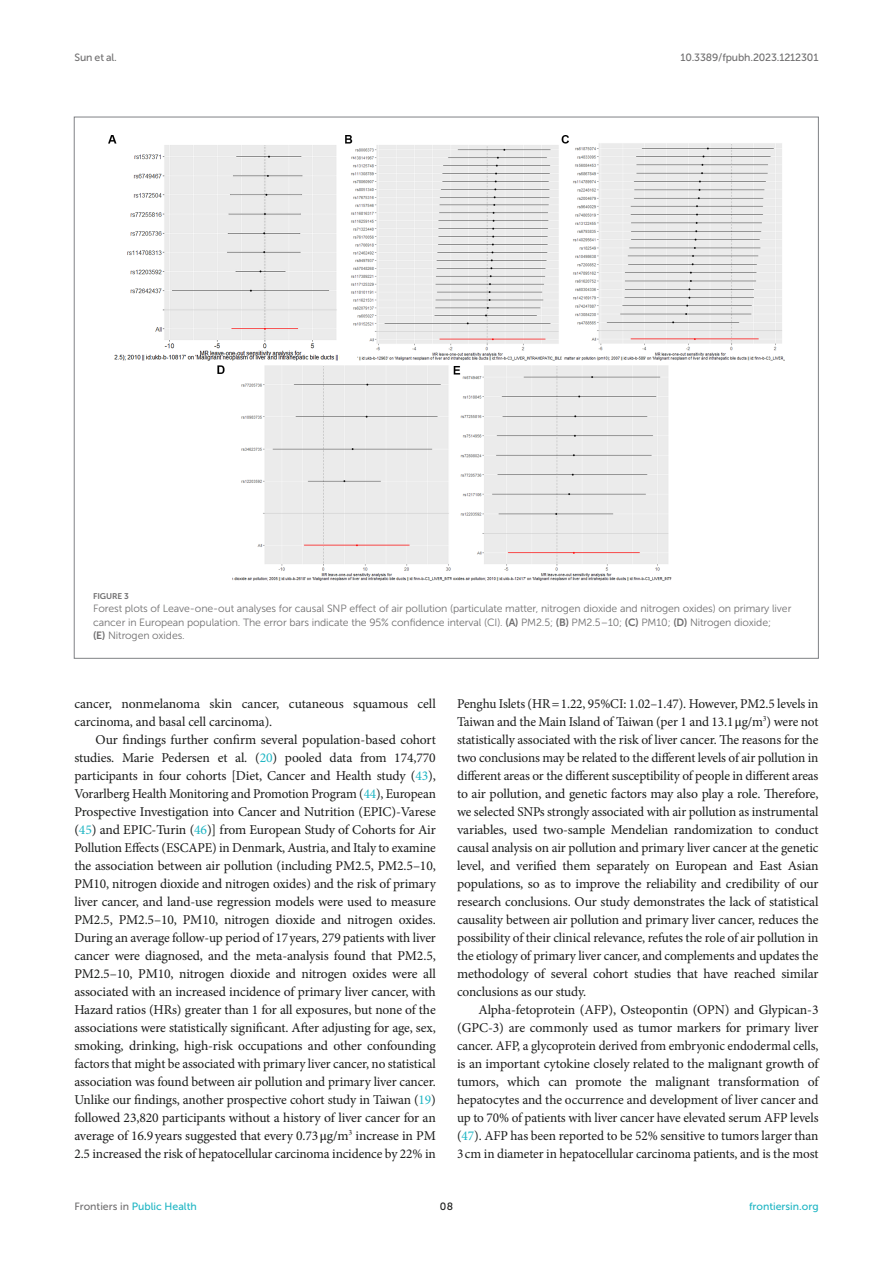
<style>
.page{position:relative;width:893px;height:1263px;background:#fff}
.page>*{position:absolute;margin:0;border:0;box-sizing:border-box;transform-origin:0 0}
.TEXT{font:13.5px/18px "Minion Pro";letter-spacing:-.01em;color:#1b1c1b;text-align:justify}
.TEXT_FLUSH{font:13.5px/18px "Minion Pro";letter-spacing:-.01em;color:#1b1c1b}
.FIG_LEG{font:10.5px/13.5px "Museo Sans 300";letter-spacing:-.01em;color:#706f70}
.t1{font:10.5px "Museo Sans 500";color:#1db5c3}
.t2{font:10.5px "Museo Sans 500";letter-spacing:-.015em;color:#706f70}
.t3{font:10.5px "Museo Sans 500";color:#1b1c1b}
.FIG_HD{font:8.25px "Museo Sans 700";letter-spacing:-.01em;color:#706f70}
.s1{font-family:"Museo Sans 700"}
.s2{color:#1db5c3}
.s3{font-family:"STIX General"}
.s4{color:#706f70}
</style>
<div class="page">
<img style="left:109px;top:136px;width:675px;height:444px">
<p class="t2" style="left:74px;top:51px;width:44px">Sun et al.</p>
<p class="t2" style="left:680px;top:51px;width:140px">10.3389/fpubh.2023.1212301</p>
<p class="FIG_HD" style="left:93px;top:591px;width:37px">FIGURE 3</p>
<p class="FIG_LEG" style="left:93px;top:602px;width:700px">Forest plots of Leave-one-out analyses for causal SNP effect of air pollution (particulate matter, nitrogen dioxide and nitrogen oxides) on primary liver cancer in European population. The error bars indicate the 95% confidence interval (CI). <span class="s1">(A)</span> PM2.5; <span class="s1">(B)</span> PM2.5–10; <span class="s1">(C)</span> PM10; <span class="s1">(D)</span> Nitrogen dioxide;<br><span class="s1">(E)</span> Nitrogen oxides.</p>
<p class="TEXT_FLUSH" style="left:74px;top:695px;width:363px">cancer, nonmelanoma skin cancer, cutaneous squamous cell carcinoma, and basal cell carcinoma).</p>
<p class="TEXT" style="left:74px;top:731px;width:363px;text-indent:21px">Our findings further confirm several population-based cohort studies. Marie Pedersen et al. (<span class="s2">20</span>) pooled data from 174,770 participants in four cohorts [Diet, Cancer and Health study (<span class="s2">43</span>), Vorarlberg Health Monitoring and Promotion Program (<span class="s2">44</span>), European Prospective Investigation into Cancer and Nutrition (EPIC)-Varese (<span class="s2">45</span>) and EPIC-Turin (<span class="s2">46</span>)] from European Study of Cohorts for Air Pollution Effects (ESCAPE) in Denmark, Austria, and Italy to examine the association between air pollution (including PM2.5, PM2.5–10, PM10, nitrogen dioxide and nitrogen oxides) and the risk of primary liver cancer, and land-use regression models were used to measure PM2.5, PM2.5–10, PM10, nitrogen dioxide and nitrogen oxides.<br>During an average follow-up period of 17years, 279 patients with liver cancer were diagnosed, and the meta-analysis found that PM2.5, PM2.5–10, PM10, nitrogen dioxide and nitrogen oxides were all associated with an increased incidence of primary liver cancer, with Hazard ratios (HRs) greater than 1 for all exposures, but none of the associations were statistically significant. After adjusting for age, sex, smoking, drinking, high-risk occupations and other confounding factors that might be associated with primary liver cancer, no statistical association was found between air pollution and primary liver cancer.<br>Unlike our findings, another prospective cohort study in Taiwan (<span class="s2">19</span>) followed 23,820 participants without a history of liver cancer for an average of 16.9years suggested that every 0.73<span class="s3">μ</span>g/m<sup>3</sup> increase in PM 2.5 increased the risk of hepatocellular carcinoma incidence by 22% in</p>
<p class="TEXT" style="left:457px;top:695px;width:363px">Penghu Islets (HR=1.22, 95%CI: 1.02–1.47). However, PM2.5 levels in Taiwan and the Main Island of Taiwan (per 1 and 13.1<span class="s3">μ</span>g/m<sup>3</sup>) were not statistically associated with the risk of liver cancer. The reasons for the two conclusions may be related to the different levels of air pollution in different areas or the different susceptibility of people in different areas to air pollution, and genetic factors may also play a role. Therefore, we selected SNPs strongly associated with air pollution as instrumental variables, used two-sample Mendelian randomization to conduct causal analysis on air pollution and primary liver cancer at the genetic level, and verified them separately on European and East Asian populations, so as to improve the reliability and credibility of our research conclusions. Our study demonstrates the lack of statistical causality between air pollution and primary liver cancer, reduces the possibility of their clinical relevance, refutes the role of air pollution in the etiology of primary liver cancer, and complements and updates the methodology of several cohort studies that have reached similar conclusions as our study.</p>
<p class="TEXT" style="left:457px;top:1001px;width:363px;text-indent:21px">Alpha-fetoprotein (AFP), Osteopontin (OPN) and Glypican-3 (GPC-3) are commonly used as tumor markers for primary liver cancer. AFP, a glycoprotein derived from embryonic endodermal cells, is an important cytokine closely related to the malignant growth of tumors, which can promote the malignant transformation of hepatocytes and the occurrence and development of liver cancer and up to 70% of patients with liver cancer have elevated serum AFP levels (<span class="s2">47</span>). AFP has been reported to be 52% sensitive to tumors larger than 3cm in diameter in hepatocellular carcinoma patients, and is the most</p>
<p class="t1" style="left:74px;top:1200px;width:124px"><span class="s4">Frontiers in</span> Public Health</p>
<p class="t3" style="left:440px;top:1200px;width:15px">08</p>
<p class="t1" style="left:749px;top:1200px;width:71px">frontiersin.org</p>
</div>
